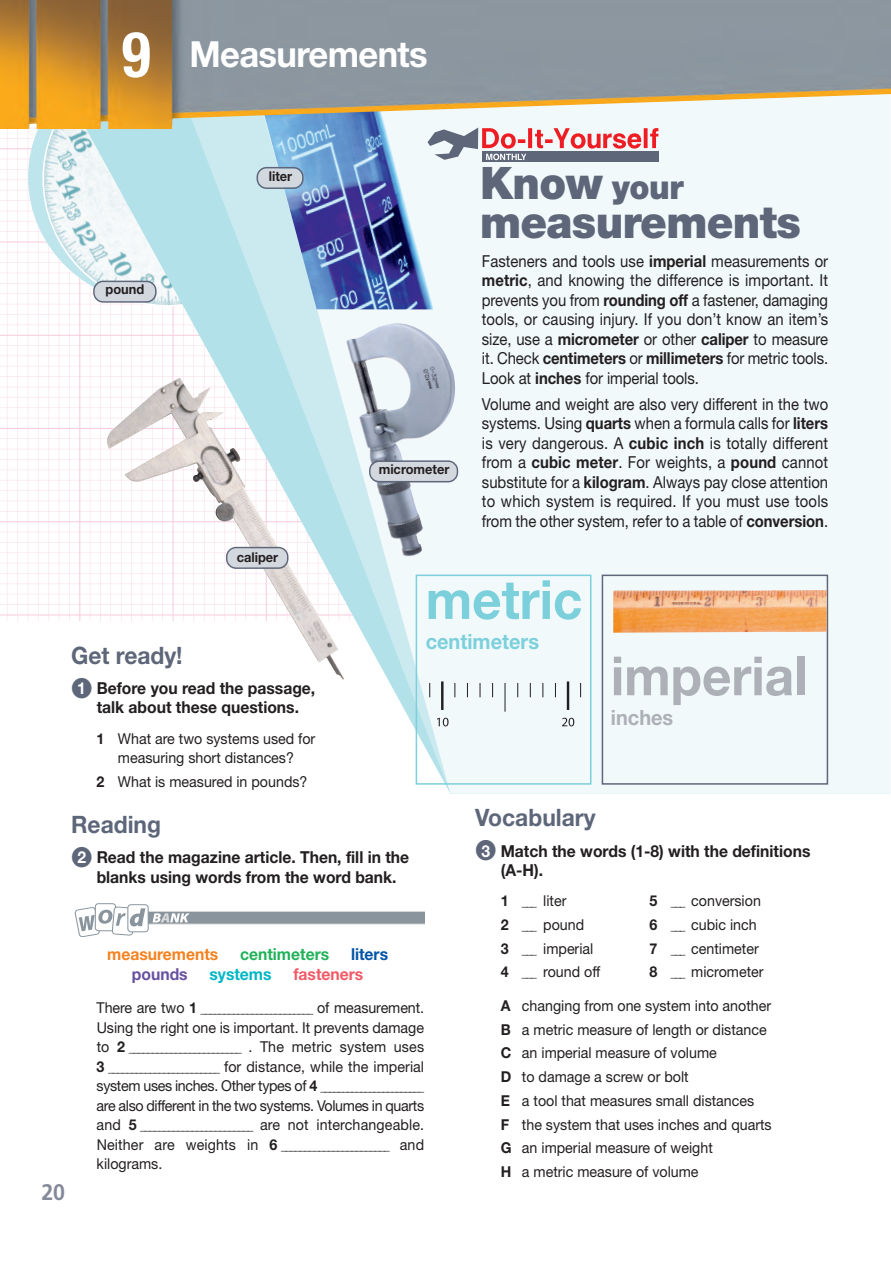
<style>
.page{position:relative;width:891px;height:1262px;background:#fff}
.page>*{position:absolute;margin:0;border:0;box-sizing:border-box;transform-origin:0 0}
.t1{font:700 54px "Helvetica Neue LT Std";color:#adb1b7;scale:.95 1}
.t2{font:700 54px "Helvetica Neue LT Std";color:#7cd0dc;scale:.95 1}
.t3{font:900 44.85px/39px "Helvetica Neue LT Std";letter-spacing:-.015em;color:#5e677a;scale:.95 1}
.t4{font:700 36px "Helvetica Neue LT Std";letter-spacing:-.02em;color:#fff;scale:.96 1}
.t5{font:700 24px "Helvetica Neue LT Std";color:#5e677a;scale:.95 1}
.t6{font:700 22.5px "PF Catalog";color:#858a9a;scale:.95 1}
.t7{font:700 21px "Helvetica Neue LT Std";color:#7cd0dc;scale:.95 1}
.t8{font:700 21px "Helvetica Neue LT Std";color:#adb1b7;scale:.95 1}
.t9{font:16.5px/19.5px "Helvetica Neue LT Std";letter-spacing:-.005em;color:#231f20;text-align:justify;scale:.9 1}
.t10{font:700 16.5px/19.5px "Helvetica Neue LT Std";color:#231f20;scale:.95 1}
.t11{font:700 16.5px "Helvetica Neue LT Std";color:#f58220;scale:.95 1}
.t12{font:700 16.5px "Helvetica Neue LT Std";color:#21b259;scale:.95 1}
.t13{font:700 16.5px "Helvetica Neue LT Std";color:#f05a67;scale:.95 1}
.t14{font:700 16.5px "Helvetica Neue LT Std";color:#00b7c5;scale:.95 1}
.t15{font:700 16.5px "Helvetica Neue LT Std";color:#0154a6;scale:.95 1}
.t16{font:700 16.5px "Helvetica Neue LT Std";color:#6850a1;scale:.95 1}
.t17{font:15px/23.7px "Helvetica Neue LT Std";color:#231f20;scale:.95 1}
.t18{font:700 13.5px "Helvetica Neue LT Std";color:#231f20;scale:.95 1}
.t19{font:12px "Helvetica Neue LT Std";color:#231f20;scale:.95 1}
.s1{font-stretch:condensed;font-size:63px}
.s2{font-size:33.6px}
.s3{font-weight:700}
.s4{color:#5e677a}
.s5{color:#fff}
.s6{font-size:12px}
.s7{font-size:15px}
.s8{font-weight:700;font-size:15px}
</style>
<div class="page">
<img style="left:0;top:129px;width:39px;height:492px">
<svg style="left:25px;top:129px;width:14px;height:195px"></svg>
<svg style="left:39px;top:129px;width:123px;height:492px"></svg>
<svg style="left:162px;top:129px;width:82px;height:248px;background:#c1e6ec"></svg>
<svg style="left:244px;top:129px;width:646px;height:664px;fill:#f1f9fb"></svg>
<div style="left:416px;top:574px;width:175px;height:210px;border:2px solid #7cd0dc"></div>
<div style="left:602px;top:574px;width:226px;height:210px;border:2px solid #5e677a"></div>
<img style="left:103px;top:377px;width:241px;height:303px">
<div style="left:95px;top:903px;width:21px;height:28px;border:1px solid #89949c;border-radius:3px"></div>
<div style="left:128px;top:904px;width:20px;height:28px;border:1px solid #89949c;border-radius:3px"></div>
<svg style="left:74px;top:906px;width:350px;height:30px"></svg>
<svg style="left:93px;top:281px;width:64px;height:22px"></svg>
<div style="left:482px;top:152px;width:177px;height:10px;background:#5e677a"></div>
<svg style="left:434px;top:129px;width:224px;height:31px"></svg>
<svg style="left:505px;top:683px;width:1px;height:28px"></svg>
<svg style="left:429px;top:683px;width:1px;height:14px"></svg>
<svg style="left:454px;top:683px;width:1px;height:14px"></svg>
<svg style="left:467px;top:683px;width:1px;height:14px"></svg>
<svg style="left:480px;top:683px;width:1px;height:14px"></svg>
<svg style="left:492px;top:683px;width:1px;height:14px"></svg>
<svg style="left:517px;top:683px;width:1px;height:14px"></svg>
<svg style="left:530px;top:683px;width:1px;height:14px"></svg>
<svg style="left:542px;top:683px;width:1px;height:14px"></svg>
<svg style="left:555px;top:683px;width:1px;height:14px"></svg>
<svg style="left:580px;top:683px;width:1px;height:14px"></svg>
<hr style="left:441px;top:681px;width:2px;height:29px;background:#231f20">
<hr style="left:567px;top:681px;width:2px;height:29px;background:#231f20">
<svg style="left:437px;top:717px;width:11px;height:9px"></svg>
<svg style="left:562px;top:717px;width:12px;height:9px"></svg>
<svg style="left:226px;top:547px;width:62px;height:22px"></svg>
<img style="left:613px;top:590px;width:213px;height:42px">
<img style="left:248px;top:129px;width:186px;height:180px">
<svg style="left:256px;top:167px;width:48px;height:22px"></svg>
<img style="left:0;top:0;width:891px;height:129px">
<img style="left:346px;top:322px;width:110px;height:235px">
<svg style="left:369px;top:460px;width:89px;height:22px;background:#c3c8d1"></svg>
<h3 class="t4" style="left:122px;top:42px;width:320px"><span class="s1">9</span> Measurements</h3>
<p class="t18" style="left:106px;top:284px;width:42px">pound</p>
<p class="t18" style="left:269px;top:172px;width:26px">liter</p>
<p class="t18" style="left:237px;top:552px;width:45px">caliper</p>
<p class="t18" style="left:379px;top:464px;width:76px">micrometer</p>
<h2 class="t3" style="left:480px;top:167px;width:339px">Know <span class="s2">your </span>measurements</h2>
<p class="t9" style="left:482px;top:253px;width:386px">Fasteners and tools use <span class="s3">imperial</span> measurements or <span class="s3">metric</span>, and knowing the difference is important. It prevents you from <span class="s3">rounding off</span> a fastener, damaging tools, or causing injury. If you don’t know an item’s size, use a <span class="s3">micrometer</span> or other <span class="s3">caliper</span> to measure it. Check <span class="s3">centimeters</span> or <span class="s3">millimeters</span> for metric tools.<br>Look at <span class="s3">inches</span> for imperial tools.</p>
<p class="t9" style="left:482px;top:396px;width:386px">Volume and weight are also very different in the two systems. Using <span class="s3">quarts</span> when a formula calls for <span class="s3">liters </span>is very dangerous. A <span class="s3">cubic inch</span> is totally different from a <span class="s3">cubic meter</span>. For weights, a <span class="s3">pound</span> cannot substitute for a <span class="s3">kilogram</span>. Always pay close attention to which system is required. If you must use tools from the other system, refer to a table of <span class="s3">conversion</span>.</p>
<h1 class="t2" style="left:426px;top:580px;width:166px">metric</h1>
<h3 class="t7" style="left:426px;top:634px;width:121px">centimeters</h3>
<h3 class="t5" style="left:71px;top:646px;width:119px">Get ready!</h3>
<p class="t10" style="left:71px;top:680px;width:258px;text-align:center"><span class="s4">●</span><span class="s5">1</span> Before you read the passage, talk about these questions.</p>
<p class="t17" style="left:97px;top:730px;width:232px;line-height:19.5px;text-align:center"><span class="s3">1</span> What are two systems used for measuring short distances?</p>
<p class="t17" style="left:97px;top:771px;width:223px"><span class="s3">2</span> What is measured in pounds?</p>
<h3 class="t5" style="left:71px;top:816px;width:96px">Reading</h3>
<p class="t10" style="left:97px;top:849px;width:330px;text-indent:-26px"><span class="s4">●</span><span class="s5">2</span> Read the magazine article. Then, fill in the blanks using words from the word bank.</p>
<h1 class="t1" style="left:611px;top:656px;width:208px">imperial</h1>
<h3 class="t8" style="left:611px;top:710px;width:67px">inches</h3>
<h3 class="t5" style="left:475px;top:809px;width:128px">Vocabulary</h3>
<p class="t10" style="left:501px;top:842px;width:327px;text-indent:-26px"><span class="s4">●</span><span class="s5">3</span> Match the words (1-8) with the definitions (A-H).</p>
<p class="t17" style="left:501px;top:890px;width:71px"><span class="s3">1</span> <span class="s6">___</span> liter</p>
<p class="t17" style="left:649px;top:890px;width:119px"><span class="s3">5</span> <span class="s6">___</span> conversion</p>
<p class="t17" style="left:501px;top:914px;width:89px"><span class="s3">2</span> <span class="s6">___</span> pound</p>
<p class="t17" style="left:649px;top:914px;width:114px"><span class="s3">6</span> <span class="s6">___</span> cubic inch</p>
<p class="t17" style="left:501px;top:938px;width:99px"><span class="s3">3</span> <span class="s6">___</span> imperial</p>
<p class="t17" style="left:649px;top:938px;width:116px"><span class="s3">7</span> <span class="s6">___</span> centimeter</p>
<p class="t17" style="left:501px;top:961px;width:107px"><span class="s3">4</span> <span class="s6">___</span> round off</p>
<p class="t17" style="left:649px;top:961px;width:121px"><span class="s3">8</span> <span class="s6">___</span> micrometer</p>
<p class="t17" style="left:501px;top:995px;width:287px"><span class="s3">A</span> changing from one system into another <span class="s3">B</span> a metric measure of length or distance <span class="s3">C</span> an imperial measure of volume<br><span class="s3">D</span> to damage a screw or bolt<br><span class="s3">E</span> a tool that measures small distances<br><span class="s3">F</span> the system that uses inches and quarts <span class="s3">G</span> an imperial measure of weight<br><span class="s3">H</span> a metric measure of volume</p>
<p class="t11" style="left:107px;top:948px;width:119px">measurements</p>
<p class="t12" style="left:240px;top:948px;width:95px">centimeters</p>
<p class="t15" style="left:351px;top:948px;width:41px">liters</p>
<p class="t16" style="left:132px;top:968px;width:60px">pounds</p>
<p class="t14" style="left:209px;top:968px;width:67px">systems</p>
<p class="t13" style="left:293px;top:968px;width:75px">fasteners</p>
<p class="t17" style="left:97px;top:999px;width:346px;line-height:19.5px">There are two <span class="s3">1</span> <span class="s6">________________________</span> of measurement.<br>Using the right one is important. It prevents damage</p>
<p class="t19" style="left:97px;top:1044px;width:346px"><span class="s7">to</span> <span class="s8">2</span> ________________________ <span class="s7">. The metric system uses</span></p>
<p class="t17" style="left:97px;top:1058px;width:346px;line-height:19.5px;text-align:justify"><span class="s3">3</span> <span class="s6">________________________</span> for distance, while the imperial system uses inches. Other types of <span class="s3">4</span> <span class="s6">_______________________ </span>are also different in the two systems. Volumes in quarts and <span class="s3">5</span> <span class="s6">________________________</span> are not interchangeable.</p>
<p class="t19" style="left:97px;top:1141px;width:346px"><span class="s7">Neither are weights in</span> <span class="s8">6</span> _______________________ <span class="s7">and</span></p>
<p class="t17" style="left:97px;top:1153px;width:71px">kilograms.</p>
<h3 class="t6" style="left:41px;top:1178px;width:27px">20</h3>
</div>
